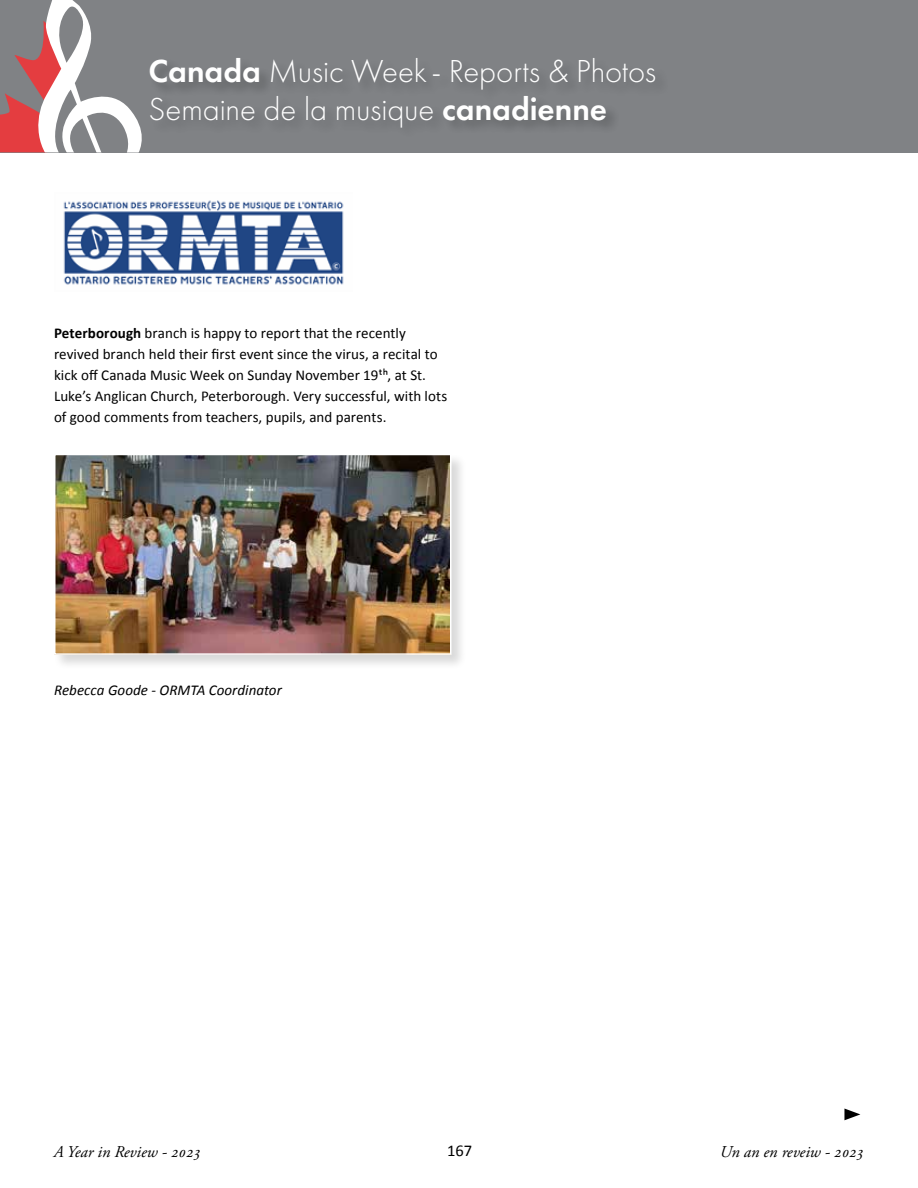
<style>
.page{position:relative;width:918px;height:1188px;background:#fff}
.page>*{position:absolute;margin:0;border:0;box-sizing:border-box;transform-origin:0 0}
.t1{font:300 33px/37.5px "Futura PT";letter-spacing:-.005em;color:#fff}
.t2{font:italic 16.5px "Adobe Garamond Pro";color:#000}
.t3{font:16.5px "Calibri";color:#000}
.t4{font:15px/21px "Calibri";letter-spacing:.005em;color:#000}
.t5{font:italic 15px "Calibri";letter-spacing:.005em;color:#000}
.s1{font-weight:600}
.s2{font-weight:700}
</style>
<div class="page">
<div style="left:0;top:0;width:918px;height:153px;background:#808285"></div>
<svg style="left:0;top:0;width:142px;height:153px"></svg>
<svg style="left:844px;top:1109px;width:16px;height:11px"></svg>
<img style="left:63px;top:200px;width:281px;height:85px">
<div style="left:53px;top:453px;width:414px;height:218px;background:#000;opacity:.15"></div>
<img style="left:57px;top:457px;width:392px;height:195px">
<div style="left:54px;top:454px;width:398px;height:201px;border:2px solid #fff"></div>
<h1 class="t1" style="left:148px;top:53px;width:509px"><span class="s1">Canada</span> Music Week- Reports &amp; Photos<br>Semaine de la musique <span class="s1">canadienne</span></h1>
<p class="t4" style="left:54px;top:322px;width:395px"><span class="s2">Peterborough</span> branch is happy to report that the recently revived branch held their first event since the virus, a recital to kick off Canada Music Week on Sunday November 19th, at St.<br>Luke’s Anglican Church, Peterborough. Very successful, with lots of good comments from teachers, pupils, and parents.</p>
<p class="t5" style="left:54px;top:680px;width:229px">Rebecca Goode - ORMTA Coordinator</p>
<p class="t2" style="left:54px;top:1142px;width:149px">A Year in Review - 2023</p>
<p class="t3" style="left:447px;top:1139px;width:27px">167</p>
<p class="t2" style="left:720px;top:1142px;width:146px">Un an en reveiw - 2023</p>
</div>
